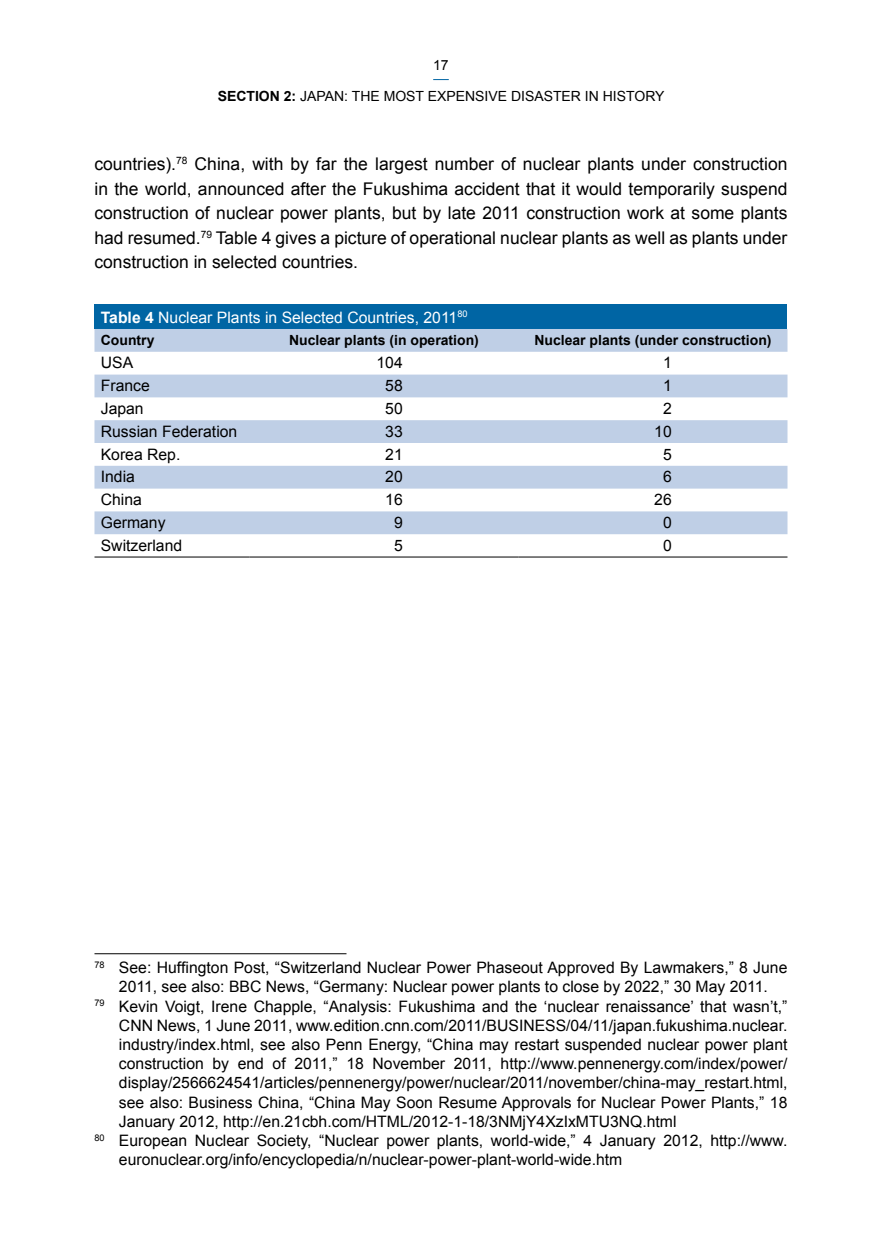
<style>
.page{position:relative;width:882px;height:1260px;background:#fff}
.page>*{position:absolute;margin:0;border:0;box-sizing:border-box;transform-origin:0 0}
.t1{font:17.5px/24.5px "Arial";color:#000;text-align:justify}
.t2{font:15.75px "Arial";color:#000}
.t3{font:15.75px "Arial";color:#fff}
.t4{font:700 14px "Arial";color:#000}
.t5{font:14px "Arial";color:#000}
.s1{font-weight:700}
</style>
<div class="page">
<hr style="left:94px;top:953px;width:252px;height:1px;background:#000">
<svg style="left:433px;top:79px;width:16px;height:1px"></svg>
<div style="left:94px;top:305px;width:694px;height:24px;background:#0065a4"></div>
<svg style="left:94px;top:329px;width:694px;height:205px;fill:#bfcfe6"></svg>
<hr style="left:94px;top:557px;width:155px;height:1px;background:#000">
<hr style="left:249px;top:557px;width:269px;height:1px;background:#000">
<hr style="left:518px;top:557px;width:270px;height:1px;background:#000">
<p class="t5" style="left:433px;top:56px;width:17px">17</p>
<p class="t4" style="left:218px;top:87px;width:10px">section</p>
<p class="t5" style="left:284px;top:87px;width:34px"><span class="s1">2:</span> Japan</p>
<p class="t5" style="left:344px;top:87px;width:62px">: The Most</p>
<p class="t5" style="left:428px;top:87px;width:19px">Expensive</p>
<p class="t5" style="left:511px;top:87px;width:20px">Disaster</p>
<p class="t5" style="left:585px;top:87px;width:38px">in History</p>
<p class="t1" style="left:94px;top:152px;width:695px">countries).<sup>78</sup> China, with by far the largest number of nuclear plants under construction in the world, announced after the Fukushima accident that it would temporarily suspend construction of nuclear power plants, but by late 2011 construction work at some plants had resumed.<sup>79</sup> Table 4 gives a picture of operational nuclear plants as well as plants under construction in selected countries.</p>
<p class="t3" style="left:101px;top:307px;width:368px"><span class="s1">Table 4</span> Nuclear Plants in Selected Countries, 2011<sup>80</sup></p>
<p class="t4" style="left:101px;top:331px;width:55px">Country</p>
<p class="t4" style="left:289px;top:331px;width:191px">Nuclear plants (in operation)</p>
<p class="t4" style="left:534px;top:331px;width:239px">Nuclear plants (under construction)</p>
<p class="t2" style="left:101px;top:352px;width:34px">USA</p>
<p class="t2" style="left:377px;top:352px;width:28px">104</p>
<p class="t2" style="left:663px;top:352px;width:10px">1</p>
<p class="t2" style="left:101px;top:375px;width:51px">France</p>
<p class="t2" style="left:385px;top:375px;width:19px">58</p>
<p class="t2" style="left:663px;top:375px;width:10px">1</p>
<p class="t2" style="left:101px;top:398px;width:44px">Japan</p>
<p class="t2" style="left:385px;top:398px;width:19px">50</p>
<p class="t2" style="left:663px;top:398px;width:10px">2</p>
<p class="t2" style="left:101px;top:421px;width:138px">Russian Federation</p>
<p class="t2" style="left:385px;top:421px;width:19px">33</p>
<p class="t2" style="left:654px;top:421px;width:19px">10</p>
<p class="t2" style="left:101px;top:444px;width:81px">Korea Rep.</p>
<p class="t2" style="left:385px;top:444px;width:19px">21</p>
<p class="t2" style="left:663px;top:444px;width:10px">5</p>
<p class="t2" style="left:101px;top:466px;width:36px">India</p>
<p class="t2" style="left:385px;top:466px;width:19px">20</p>
<p class="t2" style="left:663px;top:466px;width:10px">6</p>
<p class="t2" style="left:101px;top:489px;width:43px">China</p>
<p class="t2" style="left:385px;top:489px;width:19px">16</p>
<p class="t2" style="left:654px;top:489px;width:19px">26</p>
<p class="t2" style="left:101px;top:512px;width:66px">Germany</p>
<p class="t2" style="left:394px;top:512px;width:10px">9</p>
<p class="t2" style="left:663px;top:512px;width:10px">0</p>
<p class="t2" style="left:101px;top:535px;width:83px">Switzerland</p>
<p class="t2" style="left:394px;top:535px;width:10px">5</p>
<p class="t2" style="left:663px;top:535px;width:10px">0</p>
<p class="t2" style="left:94px;top:957px;width:694px"><sup>78</sup> See: Huffington Post, “Switzerland Nuclear Power Phaseout Approved By Lawmakers,” 8 June</p>
<p class="t2" style="left:119px;top:976px;width:650px">2011, see also: BBC News, “Germany: Nuclear power plants to close by 2022,” 30 May 2011.</p>
<p class="t2" style="left:94px;top:996px;width:695px"><sup>79</sup> Kevin Voigt, Irene Chapple, “Analysis: Fukushima and the ‘nuclear renaissance’ that wasn’t,”</p>
<p class="t2" style="left:119px;top:1015px;width:670px">CNN News, 1 June 2011, www.edition.cnn.com/2011/BUSINESS/04/11/japan.fukushima.nuclear.</p>
<p class="t2" style="left:119px;top:1034px;width:670px">industry/index.html, see also Penn Energy, “China may restart suspended nuclear power plant</p>
<p class="t2" style="left:119px;top:1053px;width:670px">construction by end of 2011,” 18 November 2011, http://www.pennenergy.com/index/power/</p>
<p class="t2" style="left:119px;top:1073px;width:670px">display/2566624541/articles/pennenergy/power/nuclear/2011/november/china-may_restart.html,</p>
<p class="t2" style="left:119px;top:1092px;width:670px">see also: Business China, “China May Soon Resume Approvals for Nuclear Power Plants,” 18</p>
<p class="t2" style="left:119px;top:1111px;width:559px">January 2012, http://en.21cbh.com/HTML/2012-1-18/3NMjY4XzIxMTU3NQ.html</p>
<p class="t2" style="left:94px;top:1130px;width:695px"><sup>80</sup> European Nuclear Society, “Nuclear power plants, world-wide,” 4 January 2012, http://www.</p>
<p class="t2" style="left:119px;top:1150px;width:505px">euronuclear.org/info/encyclopedia/n/nuclear-power-plant-world-wide.htm</p>
</div>
